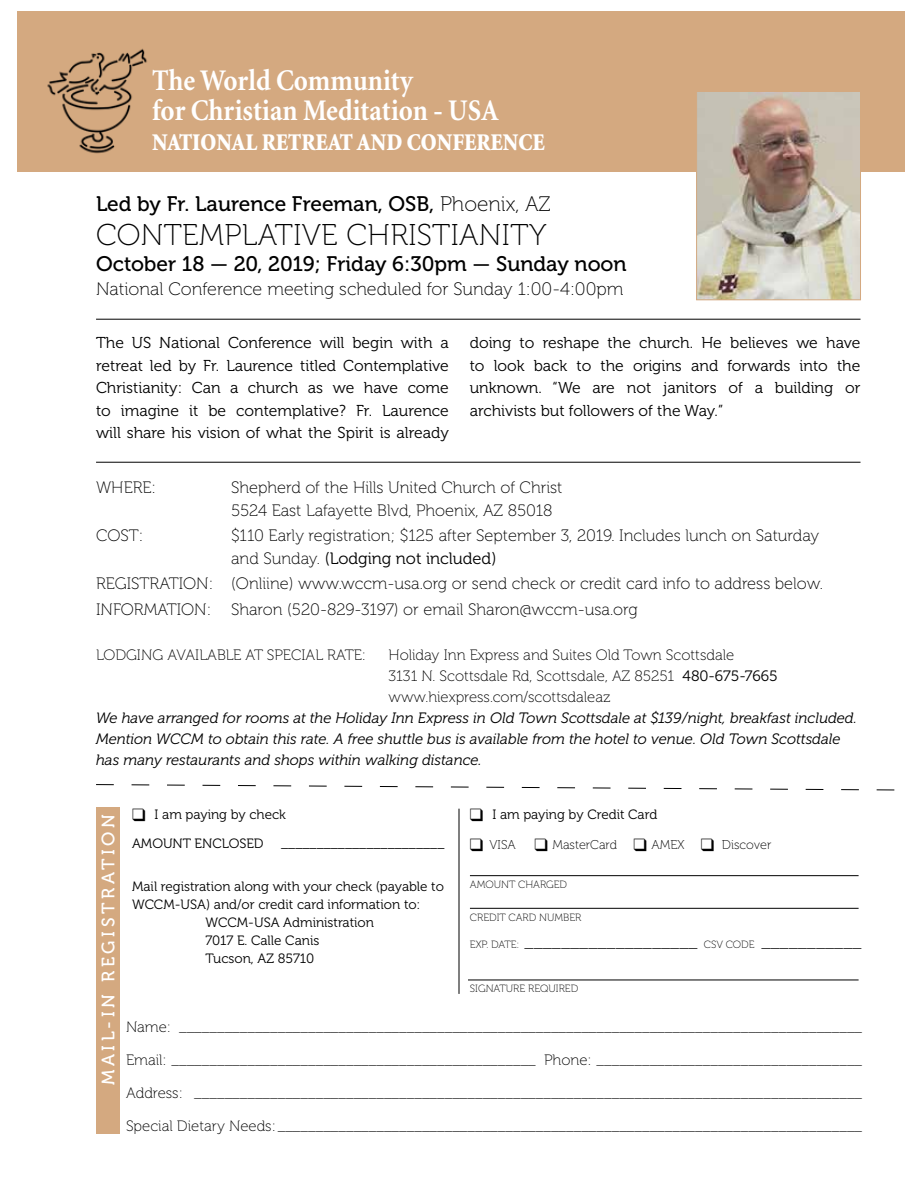
<style>
.page{position:relative;width:918px;height:1188px;background:#fff}
.page>*{position:absolute;margin:0;border:0;box-sizing:border-box;transform-origin:0 0}
.t1{font:700 30px/30px "Minion";color:#fff;scale:.9 1}
.t2{font:30px "Museo 100";letter-spacing:.01em;color:#000}
.t3{font:900 24px "Minion";color:#fff;scale:.9 1}
.t4{font:21px "Museo 500";color:#000}
.t5{font:18px "Museo 100";color:#000}
.t6{font:18px "Museo 500";letter-spacing:.2em;color:#fff}
.t7{font:16.5px/22.5px "Museo 100";color:#000}
.t8{font:16.5px "Museo 300";color:#000}
.t9{font:15.75px/22.5px "Museo 300";color:#000;text-align:justify}
.t10{font:15px/21px "Museo 100";color:#000}
.t11{font:italic 15px/21px "Museo 300";color:#000}
.t12{font:13.5px/28.5px "Museo 300";color:#000}
.t13{font:12.75px "Museo 100";color:#000}
.t14{font:10.5px "Museo 100";color:#000}
.s1{font-family:"Museo 100"}
.s2{font-family:"Museo 300"}
.s3{font-size:10.5px}
</style>
<div class="page">
<div style="left:17px;top:12px;width:888px;height:160px;background:#d4a980"></div>
<img style="left:47px;top:48px;width:100px;height:106px">
<img style="left:698px;top:93px;width:161px;height:205px">
<div style="left:696px;top:91px;width:165px;height:209px;border:1px solid #d4a980"></div>
<hr style="left:96px;top:319px;width:765px;height:1px;background:#000">
<hr style="left:96px;top:462px;width:765px;height:1px;background:#000">
<hr style="left:470px;top:875px;width:389px;height:1px;background:#000">
<hr style="left:470px;top:908px;width:389px;height:1px;background:#000">
<hr style="left:468px;top:980px;width:391px;height:1px;background:#000">
<svg style="left:96px;top:784px;width:799px;height:7px"></svg>
<hr style="left:459px;top:809px;width:1px;height:185px;background:#000">
<div style="left:96px;top:807px;width:23px;height:327px;background:#d4a980"></div>
<h1 class="t1" style="left:152px;top:66px;width:387px">The World Community<br>for Christian Meditation - USA</h1>
<h2 class="t3" style="left:152px;top:130px;width:438px">NATIONAL RETREAT AND CONFERENCE</h2>
<h3 class="t4" style="left:96px;top:192px;width:456px">Led by Fr. Laurence Freeman, OSB, <span class="s1">Phoenix, AZ</span></h3>
<h1 class="t2" style="left:96px;top:219px;width:452px">CONTEMPLATIVE CHRISTIANITY</h1>
<h3 class="t4" style="left:96px;top:252px;width:532px">October 18 — 20, 2019; Friday 6:30pm — Sunday noon</h3>
<p class="t5" style="left:96px;top:279px;width:529px">National Conference meeting scheduled for Sunday 1:00-4:00pm</p>
<p class="t9" style="left:96px;top:332px;width:354px">The US National Conference will begin with a retreat led by Fr. Laurence titled Contemplative Christianity: Can a church as we have come to imagine it be contemplative? Fr. Laurence will share his vision of what the Spirit is already</p>
<p class="t9" style="left:470px;top:332px;width:392px">doing to reshape the church. He believes we have to look back to the origins and forwards into the unknown. “We are not janitors of a building or archivists but followers of the Way.”</p>
<p class="t7" style="left:96px;top:477px;width:62px">WHERE:</p>
<p class="t7" style="left:231px;top:477px;width:333px">Shepherd of the Hills United Church of Christ<br>5524 East Lafayette Blvd, Phoenix, AZ 85018</p>
<p class="t7" style="left:96px;top:525px;width:49px">COST:</p>
<p class="t7" style="left:231px;top:525px;width:590px">$110 Early registration; $125 after September 3, 2019. Includes lunch on Saturday</p>
<p class="t8" style="left:231px;top:549px;width:267px"><span class="s1">and Sunday.</span> (Lodging not included)</p>
<p class="t7" style="left:96px;top:571px;width:729px;line-height:25.5px">REGISTRATION: (Onliine) www.wccm-usa.org or send check or credit card info to address below.<br>INFORMATION: Sharon (520-829-3197) or email Sharon@wccm-usa.org</p>
<p class="t10" style="left:96px;top:644px;width:272px">LODGING AVAILABLE AT SPECIAL RATE:</p>
<p class="t10" style="left:389px;top:644px;width:391px">Holiday Inn Express and Suites Old Town Scottsdale<br>3131 N. Scottsdale Rd, Scottsdale, AZ 85251 <span class="s2">480-675-7665 </span>www.hiexpress.com/scottsdaleaz</p>
<p class="t11" style="left:96px;top:707px;width:762px">We have arranged for rooms at the Holiday Inn Express in Old Town Scottsdale at $139/night, breakfast included.<br>Mention WCCM to obtain this rate. A free shuttle bus is available from the hotel to venue. Old Town Scottsdale has many restaurants and shops within walking distance.</p>
<p class="t6" style="left:98px;top:1085px;width:273px;rotate:-90deg">MAIL-IN REGISTRATION</p>
<p class="t12" style="left:132px;top:801px;width:155px">❑ I am paying by check<br>AMOUNT ENCLOSED</p>
<p class="t12" style="left:281px;top:829px;width:165px">_______________________</p>
<p class="t12" style="left:132px;top:873px;width:313px">Mail registration along with your check (payable to</p>
<p class="t12" style="left:132px;top:891px;width:290px">WCCM-USA) and/or credit card information to:</p>
<p class="t12" style="left:206px;top:909px;width:170px">WCCM-USA Administration</p>
<p class="t12" style="left:206px;top:926px;width:115px">7017 E. Calle Canis</p>
<p class="t12" style="left:206px;top:944px;width:110px">Tucson, AZ 85710</p>
<p class="t12" style="left:470px;top:801px;width:189px">❑ I am paying by Credit Card</p>
<p class="t13" style="left:470px;top:838px;width:47px">❑ VISA</p>
<p class="t13" style="left:534px;top:838px;width:238px">❑ MasterCard ❑ AMEX ❑ Discover</p>
<p class="t14" style="left:470px;top:879px;width:99px">AMOUNT CHARGED</p>
<p class="t14" style="left:470px;top:912px;width:113px">CREDIT CARD NUMBER</p>
<p class="t5" style="left:470px;top:932px;width:393px"><span class="s3">EXP. DATE:</span> ___________________ <span class="s3">CSV CODE</span> ___________</p>
<p class="t14" style="left:470px;top:982px;width:110px">SIGNATURE REQUIRED</p>
<p class="t10" style="left:126px;top:1017px;width:738px">Name: __________________________________________________________________________________________</p>
<p class="t10" style="left:126px;top:1050px;width:738px">Email: ________________________________________________ Phone: ___________________________________</p>
<p class="t10" style="left:126px;top:1083px;width:738px">Address: ________________________________________________________________________________________</p>
<p class="t10" style="left:126px;top:1116px;width:738px">Special Dietary Needs: _____________________________________________________________________________</p>
</div>
